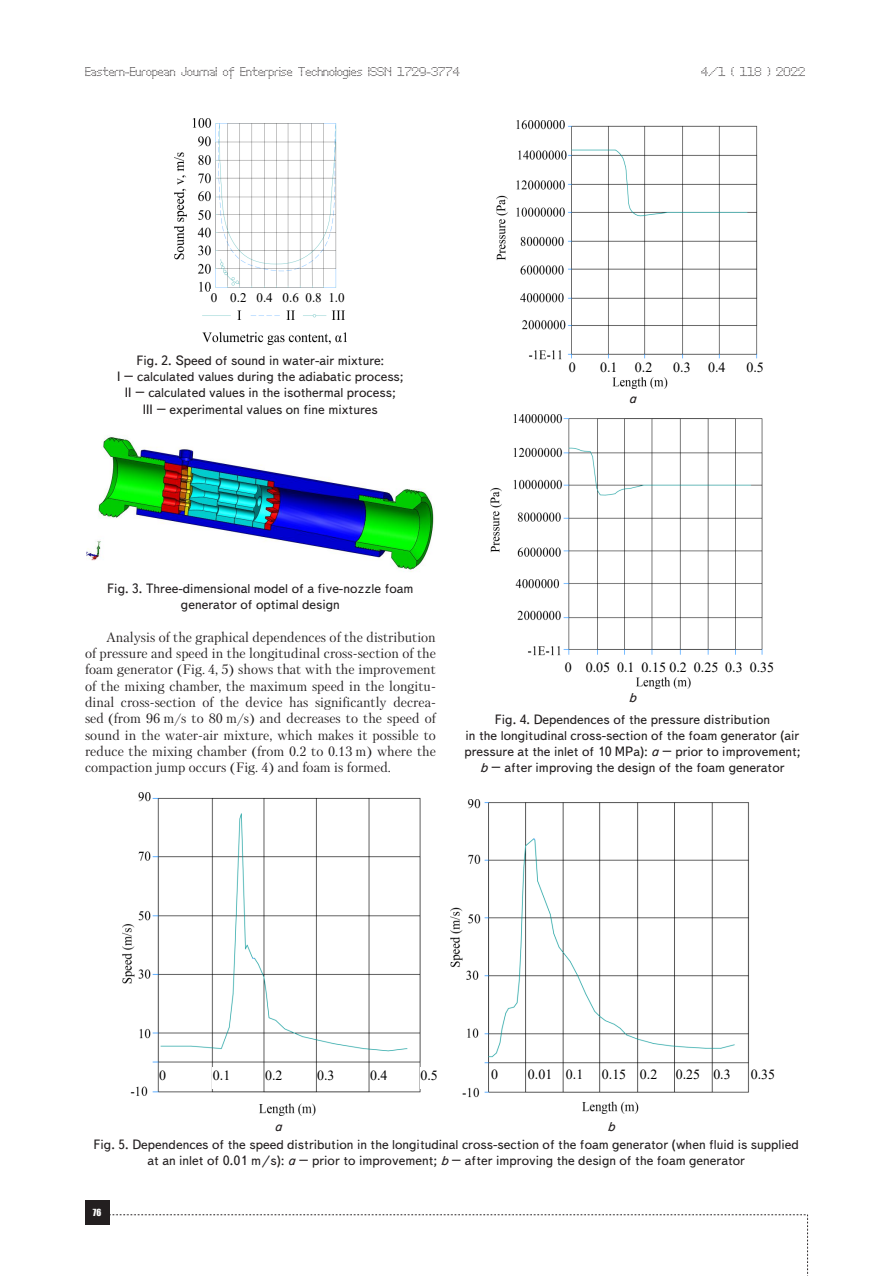
<style>
.page{position:relative;width:893px;height:1276px;background:#fff}
.page>*{position:absolute;margin:0;border:0;box-sizing:border-box;transform-origin:0 0}
.t1{font:13.95px "Times New Roman";color:#000}
.Подпись_рисунка{font:13.5px/16.2px "Text Book C";color:#231f20;text-align:center}
.Text__англ__отступ{font:13.5px/16.4px "Petersburg C";color:#231f20}
.Подпись_рисунка-2{font:13.5px "Text Book C Italic";color:#231f20}
.t2{font:13.05px "Times New Roman";color:#000}
.t3{font:12px "Perfo";letter-spacing:.015em;color:#231f20}
.t4{font:9px "Impact";color:#fff}
.s1{font-family:"Text Book C Italic"}
</style>
<div class="page">
<div style="left:85px;top:1200px;width:24px;height:24px;background:#231f20"></div>
<svg style="left:109px;top:1214px;width:699px;height:62px"></svg>
<img style="left:174px;top:118px;width:172px;height:226px">
<div style="left:210px;top:290px;width:137px;height:16px;background:#fff"></div>
<img style="left:86px;top:435px;width:348px;height:137px">
<div style="left:418px;top:432px;width:17px;height:15px;background:#fff"></div>
<img style="left:497px;top:120px;width:261px;height:240px">
<div style="left:568px;top:359px;width:207px;height:15px;background:#fff"></div>
<img style="left:490px;top:414px;width:273px;height:242px">
<img style="left:636px;top:677px;width:55px;height:11px">
<img style="left:122px;top:792px;width:299px;height:323px">
<div style="left:159px;top:1066px;width:13px;height:22px;background:#fff"></div>
<div style="left:212px;top:1066px;width:27px;height:22px;background:#fff"></div>
<div style="left:265px;top:1067px;width:26px;height:21px;background:#fff"></div>
<div style="left:317px;top:1066px;width:26px;height:22px;background:#fff"></div>
<div style="left:370px;top:1066px;width:26px;height:22px;background:#fff"></div>
<div style="left:420px;top:1066px;width:19px;height:22px;background:#fff"></div>
<img style="left:450px;top:799px;width:299px;height:314px">
<div style="left:491px;top:1066px;width:13px;height:22px;background:#fff"></div>
<div style="left:528px;top:1066px;width:31px;height:22px;background:#fff"></div>
<div style="left:565px;top:1066px;width:32px;height:22px;background:#fff"></div>
<div style="left:601px;top:1066px;width:32px;height:22px;background:#fff"></div>
<div style="left:639px;top:1066px;width:32px;height:22px;background:#fff"></div>
<div style="left:675px;top:1066px;width:32px;height:22px;background:#fff"></div>
<div style="left:713px;top:1066px;width:32px;height:22px;background:#fff"></div>
<p class="t3" style="left:85px;top:65px;width:376px">Eastern-European Journal of Enterprise Technologies ISSN 1729-3774</p>
<p class="t3" style="left:701px;top:65px;width:105px">4/1 ( 118 ) 2022</p>
<p class="t2" style="left:211px;top:289px;width:135px">0 0.2 0.4 0.6 0.8 1.0</p>
<p class="Подпись_рисунка" style="left:117px;top:352px;width:288px">Fig. 2. Speed of sound in water-air mixture:<br>І – calculated values during the adiabatic process; ІІ – calculated values in the isothermal process;<br>III – experimental values on fine mixtures</p>
<p class="t1" style="left:569px;top:358px;width:8px">0</p>
<p class="t1" style="left:600px;top:358px;width:54px">0.1 0.2</p>
<p class="t1" style="left:673px;top:358px;width:54px">0.3 0.4</p>
<p class="t1" style="left:746px;top:358px;width:19px">0.5</p>
<p class="Подпись_рисунка-2" style="left:629px;top:391px;width:9px">a</p>
<p class="Подпись_рисунка" style="left:107px;top:580px;width:308px">Fig. 3. Three-dimensional model of a five-nozzle foam generator of optimal design</p>
<p class="Text__англ__отступ" style="left:85px;top:628px;width:352px;text-indent:21px">Analysis of the graphical dependences of the distribution of pressure and speed in the longitudinal cross-section of the foam generator (Fig. 4, 5) shows that with the improvement of the mixing chamber, the maximum speed in the longitu&shy;dinal cross-section of the device has significantly decrea&shy;sed (from 96 m/s to 80 m/s) and decreases to the speed of sound in the water-air mixture, which makes it possible to reduce the mixing chamber (from 0.2 to 0.13 m) where the compaction jump occurs (Fig. 4) and foam is formed.</p>
<p class="t1" style="left:565px;top:649px;width:211px">0 0.05 0.1 0.15 0.2 0.25 0.3 0.35</p>
<p class="Подпись_рисунка" style="left:495px;top:687px;width:277px;line-height:21.6px"><span class="s1">b<br></span>Fig. 4. Dependences of the pressure distribution</p>
<p class="Подпись_рисунка" style="left:464px;top:727px;width:338px">in the longitudinal cross-section of the foam generator (air pressure at the inlet of 10 MPa): <span class="s1">a</span> – prior to improvement; <span class="s1">b</span> – after improving the design of the foam generator</p>
<p class="t1" style="left:565px;top:657px;width:211px">0 0.05 0.1 0.15 0.2 0.25 0.3 0.35</p>
<p class="t1" style="left:565px;top:666px;width:211px">0 0.05 0.1 0.15 0.2 0.25 0.3 0.35</p>
<p class="t1" style="left:492px;top:709px;width:8px">0</p>
<p class="t1" style="left:546px;top:709px;width:19px">0.1</p>
<p class="t1" style="left:598px;top:709px;width:19px">0.2</p>
<p class="t1" style="left:650px;top:709px;width:19px">0.3</p>
<p class="t1" style="left:703px;top:709px;width:19px">0.4</p>
<p class="t1" style="left:754px;top:709px;width:19px">0.5</p>
<p class="t1" style="left:159px;top:1065px;width:8px">0</p>
<p class="t1" style="left:213px;top:1065px;width:19px">0.1</p>
<p class="t1" style="left:265px;top:1065px;width:19px">0.2</p>
<p class="t1" style="left:317px;top:1065px;width:19px">0.3</p>
<p class="t1" style="left:370px;top:1065px;width:19px">0.4</p>
<p class="t1" style="left:420px;top:1065px;width:19px">0.5</p>
<p class="t1" style="left:491px;top:1065px;width:8px">0</p>
<p class="t1" style="left:528px;top:1065px;width:57px">0.01 0.1</p>
<p class="t1" style="left:602px;top:1065px;width:57px">0.15 0.2</p>
<p class="t1" style="left:676px;top:1065px;width:57px">0.25 0.3</p>
<p class="t1" style="left:751px;top:1065px;width:26px">0.35</p>
<p class="Подпись_рисунка-2" style="left:275px;top:1119px;width:9px">a</p>
<p class="Подпись_рисунка-2" style="left:608px;top:1119px;width:9px">b</p>
<p class="Подпись_рисунка" style="left:94px;top:1136px;width:707px">Fig. 5. Dependences of the speed distribution in the longitudinal cross-section of the foam generator (when fluid is supplied at an inlet of 0.01 m/s): <span class="s1">a</span> – prior to improvement; <span class="s1">b</span> – after improving the design of the foam generator</p>
<p class="t4" style="left:93px;top:1205px;width:10px">76</p>
</div>
